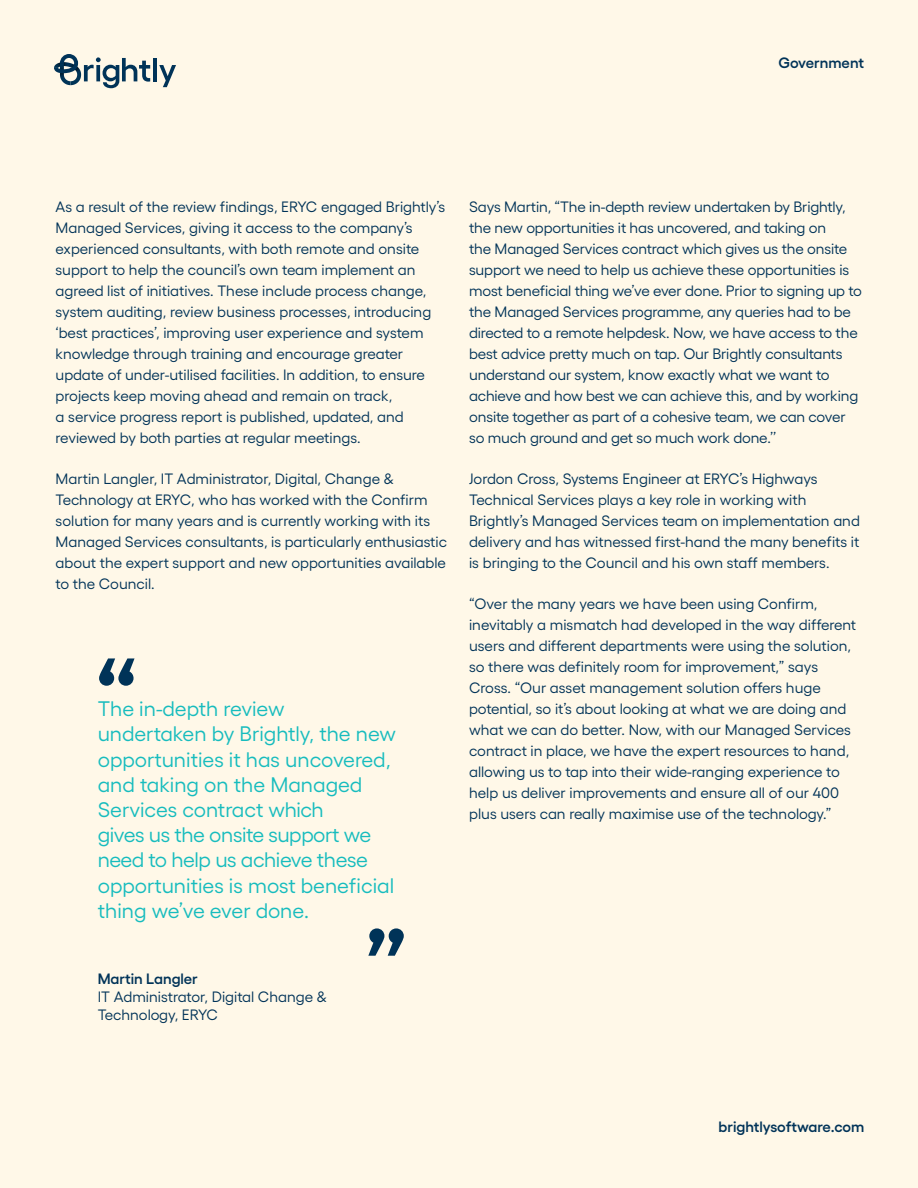
<style>
.page{position:relative;width:918px;height:1188px;background:#fff8e8}
.page>*{position:absolute;margin:0;border:0;box-sizing:border-box;transform-origin:0 0}
.t1{font:700 90px "Yellix";color:#003358}
.t2{font:21px/25.2px "Yellix";color:#17bcbe}
.t3{font:15px/21px "Yellix";color:#003358}
.t4{font:600 15px "Yellix";color:#003358}
</style>
<div class="page">
<svg style="left:54px;top:54px;width:24px;height:31px"></svg>
<svg style="left:84px;top:57px;width:66px;height:31px;background:#abb7b8"></svg>
<hr style="left:153px;top:58px;width:4px;height:23px;background:#003358">
<svg style="left:159px;top:65px;width:17px;height:22px"></svg>
<p class="t4" style="left:779px;top:51px;width:87px">Government</p>
<p class="t3" style="left:56px;top:194px;width:391px">As a result of the review findings, ERYC engaged Brightly’s Managed Services, giving it access to the company’s experienced consultants, with both remote and onsite support to help the council’s own team implement an agreed list of initiatives. These include process change, system auditing, review business processes, introducing ‘best practices’, improving user experience and system knowledge through training and encourage greater update of under-utilised facilities. In addition, to ensure projects keep moving ahead and remain on track,<br>a service progress report is published, updated, and reviewed by both parties at regular meetings.</p>
<p class="t3" style="left:56px;top:467px;width:393px">Martin Langler, IT Administrator, Digital, Change &amp; Technology at ERYC, who has worked with the Confirm solution for many years and is currently working with its Managed Services consultants, is particularly enthusiastic about the expert support and new opportunities available to the Council.</p>
<h1 class="t1" style="left:95px;top:626px;width:46px">“</h1>
<p class="t2" style="left:98px;top:694px;width:300px">The in-depth review undertaken by Brightly, the new opportunities it has uncovered, and taking on the Managed<br>Services contract which<br>gives us the onsite support we need to help us achieve these opportunities is most beneficial thing we’ve ever done.</p>
<p class="t4" style="left:98px;top:967px;width:102px">Martin Langler</p>
<p class="t3" style="left:98px;top:986px;width:231px;line-height:18px">IT Administrator, Digital Change &amp;<br>Technology, ERYC</p>
<h1 class="t1" style="left:408px;top:989px;width:46px;rotate:-180deg">“</h1>
<p class="t3" style="left:469px;top:194px;width:394px">Says Martin, “The in-depth review undertaken by Brightly, the new opportunities it has uncovered, and taking on<br>the Managed Services contract which gives us the onsite support we need to help us achieve these opportunities is most beneficial thing we’ve ever done. Prior to signing up to the Managed Services programme, any queries had to be directed to a remote helpdesk. Now, we have access to the best advice pretty much on tap. Our Brightly consultants understand our system, know exactly what we want to achieve and how best we can achieve this, and by working onsite together as part of a cohesive team, we can cover so much ground and get so much work done.’’</p>
<p class="t3" style="left:469px;top:467px;width:392px">Jordon Cross, Systems Engineer at ERYC’s Highways Technical Services plays a key role in working with Brightly’s Managed Services team on implementation and delivery and has witnessed first-hand the many benefits it is bringing to the Council and his own staff members.</p>
<p class="t3" style="left:469px;top:592px;width:389px">“Over the many years we have been using Confirm, inevitably a mismatch had developed in the way different users and different departments were using the solution, so there was definitely room for improvement,” says Cross. “Our asset management solution offers huge potential, so it’s about looking at what we are doing and what we can do better. Now, with our Managed Services contract in place, we have the expert resources to hand, allowing us to tap into their wide-ranging experience to help us deliver improvements and ensure all of our 400 plus users can really maximise use of the technology.”</p>
<p class="t4" style="left:719px;top:1115px;width:147px">brightlysoftware.com</p>
</div>
